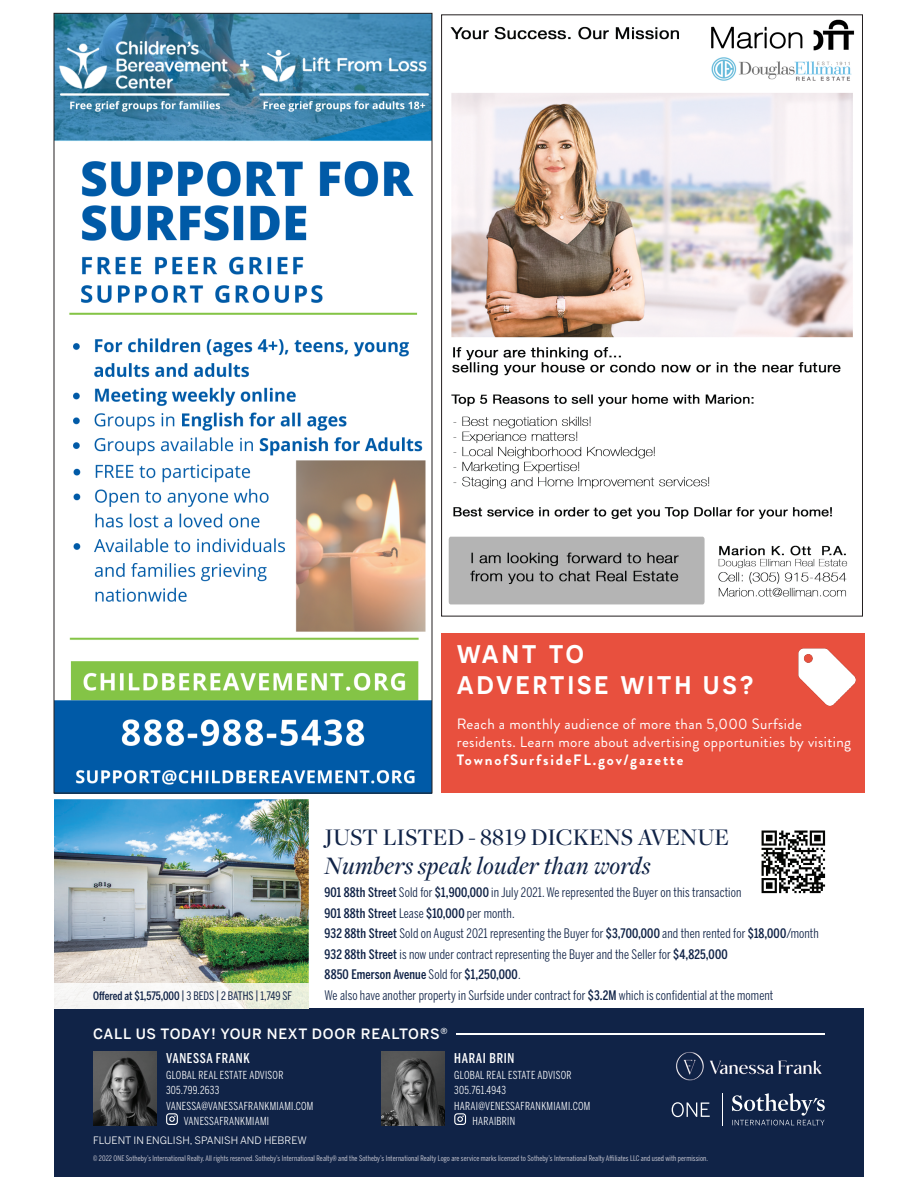
<style>
.page{position:relative;width:918px;height:1188px;background:#fff}
.page>*{position:absolute;margin:0;border:0;box-sizing:border-box;transform-origin:0 0}
.t1{font:italic 500 26.1px "Freight Disp Pro";letter-spacing:.01em;color:#102347}
.t2{font:600 25.5px "Novecentosans";letter-spacing:.12em;color:#fff}
.t3{font:500 24.75px "Freight Disp Pro";color:#102347}
.t4{font:15px/18px "Brandon Grotesque";letter-spacing:.025em;color:#fff}
.t5{font:500 14.25px "Benton Sans";letter-spacing:.05em;color:#fff}
.t6{font:500 13.35px "Benton Sans Comp";letter-spacing:.05em;color:#fff}
.t7{font:13.05px/20.5px "Benton Sans Comp";letter-spacing:.01em;color:#102347}
.t8{font:11.55px "Benton Sans Comp";color:#102347}
.t9{font:10.95px "Benton Sans Comp";letter-spacing:.025em;color:#fff}
.t10{font:10.2px "Benton Sans";color:#fff}
.t11{font:7.65px "Benton Sans Comp";letter-spacing:.01em;color:#c1c2cd}
.s1{font-weight:700}
.s2{font-weight:500}
</style>
<div class="page">
<div style="left:54px;top:1008px;width:810px;height:169px;background:#102347"></div>
<img style="left:93px;top:1052px;width:63px;height:73px">
<svg style="left:166px;top:1113px;width:12px;height:12px"></svg>
<img style="left:381px;top:1052px;width:63px;height:73px">
<svg style="left:454px;top:1113px;width:12px;height:12px"></svg>
<svg style="left:672px;top:1102px;width:38px;height:15px"></svg>
<hr style="left:722px;top:1093px;width:1px;height:32px;background:#fff">
<svg style="left:732px;top:1093px;width:93px;height:32px"></svg>
<hr style="left:456px;top:1034px;width:369px;height:1px;background:#fff">
<img style="left:676px;top:1052px;width:146px;height:29px">
<img style="left:54px;top:799px;width:255px;height:185px">
<img style="left:761px;top:830px;width:65px;height:64px">
<img style="left:54px;top:984px;width:255px;height:24px">
<img style="left:448px;top:19px;width:407px;height:586px">
<img style="left:56px;top:15px;width:374px;height:776px">
<div style="left:441px;top:633px;width:423px;height:160px;background:#e8503e"></div>
<img style="left:798px;top:648px;width:58px;height:58px">
<p class="t2" style="left:457px;top:639px;width:129px">WANT TO</p>
<p class="t2" style="left:457px;top:670px;width:298px">ADVERTISE WITH US?</p>
<p class="t4" style="left:457px;top:715px;width:396px">Reach a monthly audience of more than 5,000 Surfside residents. Learn more about advertising opportunities by visiting<br><span class="s1">TownofSurfsideFL.gov/gazette</span></p>
<p class="t8" style="left:93px;top:989px;width:200px"><span class="s2">Offered at $1,575,000</span> | 3 BEDS | 2 BATHS | 1,749 SF</p>
<p class="t3" style="left:325px;top:821px;width:406px">JUST LISTED - 8819 DICKENS AVENUE</p>
<p class="t1" style="left:325px;top:848px;width:327px">Numbers speak louder than words</p>
<p class="t7" style="left:325px;top:882px;width:496px"><span class="s2">901 88th Street</span> Sold for <span class="s2">$1,900,000</span> in July 2021. We represented the Buyer on this transaction<br><span class="s2">901 88th Street</span> Lease <span class="s2">$10,000</span> per month.<br><span class="s2">932 88th Street</span> Sold on August 2021 representing the Buyer for <span class="s2">$3,700,000</span> and then rented for <span class="s2">$18,000</span>/month <span class="s2">932 88th Street</span> is now under contract representing the Buyer and the Seller for <span class="s2">$4,825,000<br>8850 Emerson Avenue</span> Sold for <span class="s2">$1,250,000</span>.<br>We also have another property in Surfside under contract for <span class="s2">$3.2M</span> which is confidential at the moment</p>
<p class="t5" style="left:93px;top:1025px;width:356px">CALL US TODAY! YOUR NEXT DOOR REALTORS<sup>®</sup></p>
<p class="t6" style="left:166px;top:1050px;width:85px">VANESSA FRANK</p>
<p class="t9" style="left:166px;top:1069px;width:119px">GLOBAL REAL ESTATE ADVISOR</p>
<p class="t9" style="left:166px;top:1084px;width:55px">305.799.2633</p>
<p class="t9" style="left:166px;top:1099px;width:149px">VANESSA@VANESSAFRANKMIAMI.COM</p>
<p class="t9" style="left:184px;top:1114px;width:87px">VANESSAFRANKMIAMI</p>
<p class="t6" style="left:454px;top:1050px;width:62px">HARAI BRIN</p>
<p class="t9" style="left:454px;top:1069px;width:119px">GLOBAL REAL ESTATE ADVISOR</p>
<p class="t9" style="left:454px;top:1084px;width:53px">305.761.4943</p>
<p class="t9" style="left:454px;top:1099px;width:138px">HARAI@VENESSAFRANKMIAMI.COM</p>
<p class="t9" style="left:472px;top:1114px;width:44px">HARAIBRIN</p>
<p class="t11" style="left:93px;top:1154px;width:616px">© 2022 ONE Sotheby’s International Realty. All rights reserved. Sotheby’s International Realty® and the Sotheby’s International Realty Logo are service marks licensed to Sotheby’s International Realty Affiliates LLC and used with permission.</p>
<p class="t10" style="left:93px;top:1134px;width:215px">FLUENT IN ENGLISH, SPANISH AND HEBREW</p>
</div>
